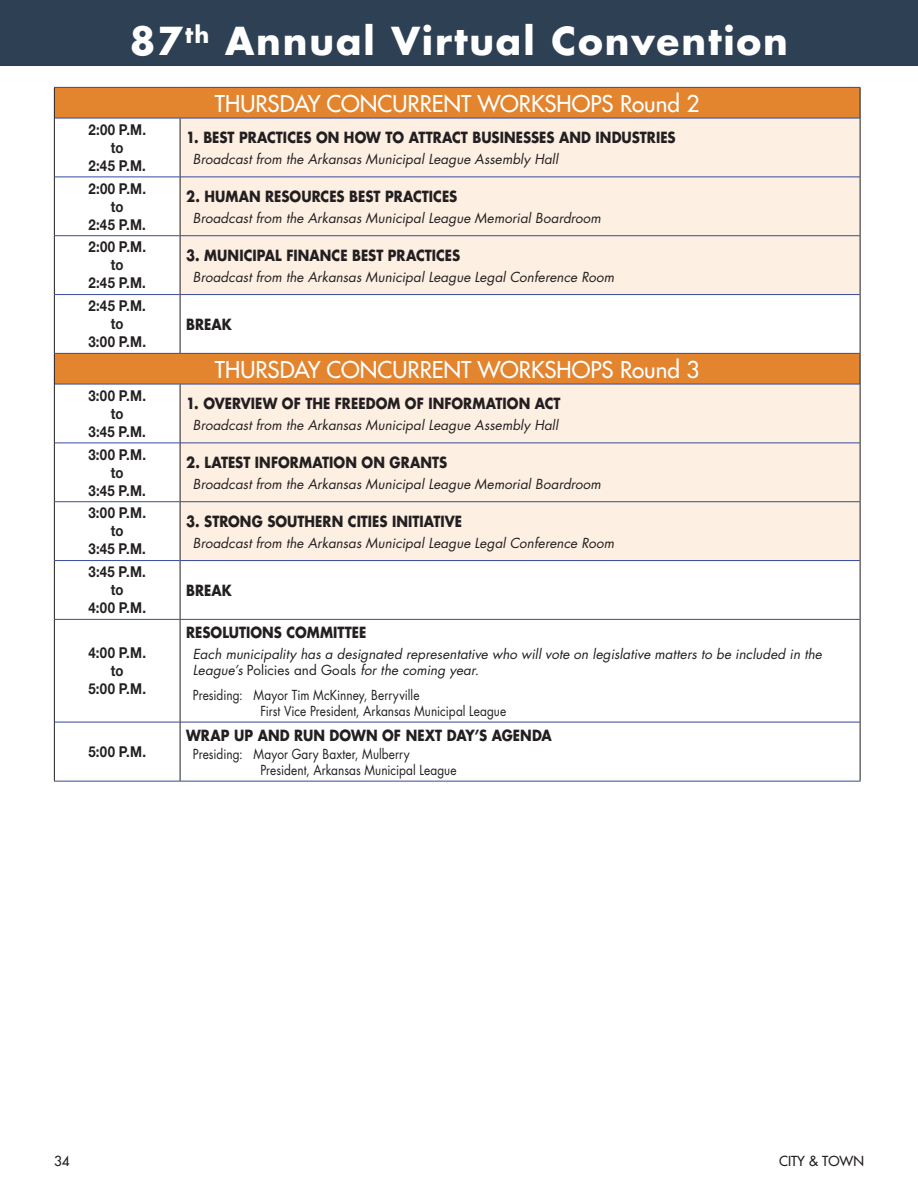
<style>
.page{position:relative;width:918px;height:1188px;background:#fff}
.page>*{position:absolute;margin:0;border:0;box-sizing:border-box;transform-origin:0 0}
.t1{font:700 37.5px "Futura LT Pro";letter-spacing:.05em;color:#fff}
.t2{font:500 22.5px "Futura LT Pro";color:#fff}
.t3{font:700 15px "Futura LT Pro";letter-spacing:.005em;color:#231f20;scale:.88 1}
.t4{font:700 15px/18px "Helvetica Neue LT Std";letter-spacing:.025em;color:#231f20;text-align:center;scale:.88 1}
.t5{font:italic 13.5px/16.2px "Futura LT Pro";letter-spacing:.005em;color:#231f20}
.t6{font:13.5px/16.2px "Futura LT Pro";color:#231f20;scale:.88 1}
.t7{font:500 13.5px "Futura LT Pro";color:#231f20}
.s1{font-style:normal}
</style>
<div class="page">
<div style="left:55px;top:88px;width:805px;height:30px;background:#e3842f"></div>
<svg style="left:55px;top:119px;width:805px;height:662px"></svg>
<svg style="left:180px;top:119px;width:680px;height:441px;background:#fae8d9"></svg>
<hr style="left:54px;top:87px;width:126px;height:1px;background:#374a9c">
<hr style="left:180px;top:87px;width:680px;height:1px;background:#374a9c">
<hr style="left:55px;top:118px;width:125px;height:1px;background:#374a9c">
<hr style="left:180px;top:118px;width:680px;height:1px;background:#374a9c">
<hr style="left:55px;top:177px;width:125px;height:1px;background:#374a9c">
<hr style="left:180px;top:177px;width:680px;height:1px;background:#374a9c">
<hr style="left:55px;top:235px;width:125px;height:1px;background:#374a9c">
<hr style="left:180px;top:235px;width:680px;height:1px;background:#374a9c">
<hr style="left:55px;top:294px;width:125px;height:1px;background:#374a9c">
<hr style="left:180px;top:294px;width:680px;height:1px;background:#374a9c">
<hr style="left:55px;top:353px;width:125px;height:1px;background:#374a9c">
<hr style="left:180px;top:353px;width:680px;height:1px;background:#374a9c">
<hr style="left:55px;top:384px;width:125px;height:1px;background:#374a9c">
<hr style="left:180px;top:384px;width:680px;height:1px;background:#374a9c">
<hr style="left:55px;top:443px;width:125px;height:1px;background:#374a9c">
<hr style="left:180px;top:443px;width:680px;height:1px;background:#374a9c">
<hr style="left:55px;top:501px;width:125px;height:1px;background:#374a9c">
<hr style="left:180px;top:501px;width:680px;height:1px;background:#374a9c">
<hr style="left:55px;top:560px;width:125px;height:1px;background:#374a9c">
<hr style="left:180px;top:560px;width:680px;height:1px;background:#374a9c">
<hr style="left:55px;top:619px;width:125px;height:1px;background:#374a9c">
<hr style="left:180px;top:619px;width:680px;height:1px;background:#374a9c">
<hr style="left:54px;top:781px;width:126px;height:1px;background:#374a9c">
<hr style="left:180px;top:781px;width:680px;height:1px;background:#374a9c">
<hr style="left:55px;top:722px;width:125px;height:1px;background:#374a9c">
<hr style="left:180px;top:722px;width:680px;height:1px;background:#374a9c">
<hr style="left:54px;top:88px;width:1px;height:30px;background:#231f20">
<hr style="left:860px;top:88px;width:1px;height:30px;background:#231f20">
<hr style="left:54px;top:118px;width:1px;height:59px;background:#231f20">
<hr style="left:180px;top:118px;width:1px;height:59px;background:#231f20">
<hr style="left:860px;top:118px;width:1px;height:59px;background:#231f20">
<hr style="left:54px;top:177px;width:1px;height:59px;background:#231f20">
<hr style="left:180px;top:177px;width:1px;height:59px;background:#231f20">
<hr style="left:860px;top:177px;width:1px;height:59px;background:#231f20">
<hr style="left:54px;top:236px;width:1px;height:59px;background:#231f20">
<hr style="left:180px;top:236px;width:1px;height:59px;background:#231f20">
<hr style="left:860px;top:236px;width:1px;height:59px;background:#231f20">
<hr style="left:54px;top:295px;width:1px;height:58px;background:#231f20">
<hr style="left:180px;top:295px;width:1px;height:58px;background:#231f20">
<hr style="left:860px;top:295px;width:1px;height:58px;background:#231f20">
<hr style="left:54px;top:353px;width:1px;height:31px;background:#231f20">
<hr style="left:860px;top:353px;width:1px;height:31px;background:#231f20">
<hr style="left:54px;top:384px;width:1px;height:59px;background:#231f20">
<hr style="left:180px;top:384px;width:1px;height:59px;background:#231f20">
<hr style="left:860px;top:384px;width:1px;height:59px;background:#231f20">
<hr style="left:54px;top:443px;width:1px;height:59px;background:#231f20">
<hr style="left:180px;top:443px;width:1px;height:59px;background:#231f20">
<hr style="left:860px;top:443px;width:1px;height:59px;background:#231f20">
<hr style="left:54px;top:502px;width:1px;height:59px;background:#231f20">
<hr style="left:180px;top:502px;width:1px;height:59px;background:#231f20">
<hr style="left:860px;top:502px;width:1px;height:59px;background:#231f20">
<hr style="left:54px;top:561px;width:1px;height:58px;background:#231f20">
<hr style="left:180px;top:561px;width:1px;height:58px;background:#231f20">
<hr style="left:860px;top:561px;width:1px;height:58px;background:#231f20">
<hr style="left:54px;top:619px;width:1px;height:103px;background:#231f20">
<hr style="left:180px;top:619px;width:1px;height:103px;background:#231f20">
<hr style="left:860px;top:619px;width:1px;height:103px;background:#231f20">
<hr style="left:54px;top:722px;width:1px;height:59px;background:#231f20">
<hr style="left:180px;top:722px;width:1px;height:59px;background:#231f20">
<hr style="left:860px;top:722px;width:1px;height:59px;background:#231f20">
<div style="left:0;top:0;width:918px;height:67px;background:#2e4054"></div>
<h1 class="t1" style="left:130px;top:12px;width:660px">87<sup>th</sup> Annual Virtual Convention</h1>
<h2 class="t2" style="left:215px;top:87px;width:486px">THURSDAY CONCURRENT WORKSHOPS Round 2</h2>
<p class="t4" style="left:88px;top:120px;width:67px">2:00 P.M. to<br>2:45 P.M.</p>
<p class="t3" style="left:186px;top:126px;width:558px">1. BEST PRACTICES ON HOW TO ATTRACT BUSINESSES AND INDUSTRIES</p>
<p class="t5" style="left:193px;top:151px;width:367px">Broadcast from the Arkansas Municipal League Assembly Hall</p>
<p class="t4" style="left:88px;top:179px;width:67px">2:00 P.M. to<br>2:45 P.M.</p>
<p class="t3" style="left:186px;top:185px;width:310px">2. HUMAN RESOURCES BEST PRACTICES</p>
<p class="t5" style="left:193px;top:210px;width:410px">Broadcast from the Arkansas Municipal League Memorial Boardroom</p>
<p class="t4" style="left:88px;top:238px;width:67px">2:00 P.M. to<br>2:45 P.M.</p>
<p class="t3" style="left:186px;top:244px;width:313px">3. MUNICIPAL FINANCE BEST PRACTICES</p>
<p class="t5" style="left:193px;top:268px;width:423px">Broadcast from the Arkansas Municipal League Legal Conference Room</p>
<p class="t4" style="left:88px;top:297px;width:67px">2:45 P.M. to<br>3:00 P.M.</p>
<p class="t3" style="left:186px;top:313px;width:53px">BREAK</p>
<h2 class="t2" style="left:215px;top:353px;width:486px">THURSDAY CONCURRENT WORKSHOPS Round 3</h2>
<p class="t4" style="left:88px;top:386px;width:67px">3:00 P.M. to<br>3:45 P.M.</p>
<p class="t3" style="left:186px;top:392px;width:427px">1. OVERVIEW OF THE FREEDOM OF INFORMATION ACT</p>
<p class="t5" style="left:193px;top:417px;width:367px">Broadcast from the Arkansas Municipal League Assembly Hall</p>
<p class="t4" style="left:88px;top:445px;width:67px">3:00 P.M. to<br>3:45 P.M.</p>
<p class="t3" style="left:186px;top:451px;width:298px">2. LATEST INFORMATION ON GRANTS</p>
<p class="t5" style="left:193px;top:476px;width:410px">Broadcast from the Arkansas Municipal League Memorial Boardroom</p>
<p class="t4" style="left:88px;top:504px;width:67px">3:00 P.M. to<br>3:45 P.M.</p>
<p class="t3" style="left:186px;top:510px;width:315px">3. STRONG SOUTHERN CITIES INITIATIVE</p>
<p class="t5" style="left:193px;top:534px;width:423px">Broadcast from the Arkansas Municipal League Legal Conference Room</p>
<p class="t4" style="left:88px;top:563px;width:67px">3:45 P.M. to<br>4:00 P.M.</p>
<p class="t4" style="left:88px;top:643px;width:67px">4:00 P.M. to<br>5:00 P.M.</p>
<p class="t4" style="left:88px;top:742px;width:67px">5:00 P.M.</p>
<p class="t3" style="left:186px;top:579px;width:53px">BREAK</p>
<p class="t3" style="left:186px;top:621px;width:206px">RESOLUTIONS COMMITTEE</p>
<p class="t5" style="left:193px;top:645px;width:630px">Each municipality has a designated representative who will vote on legislative matters to be included in the<br>League’s <span class="s1">Policies and Goals</span> for the coming year.</p>
<p class="t6" style="left:260px;top:687px;width:281px;text-indent:-68px">Presiding: Mayor Tim McKinney, Berryville<br>First Vice President, Arkansas Municipal League</p>
<p class="t3" style="left:186px;top:723px;width:417px">WRAP UP AND RUN DOWN OF NEXT DAY’S AGENDA</p>
<p class="t6" style="left:260px;top:746px;width:225px;text-indent:-68px">Presiding: Mayor Gary Baxter, Mulberry<br>President, Arkansas Municipal League</p>
<p class="t7" style="left:54px;top:1151px;width:17px">34</p>
<p class="t7" style="left:779px;top:1151px;width:86px">CITY &amp; TOWN</p>
</div>
